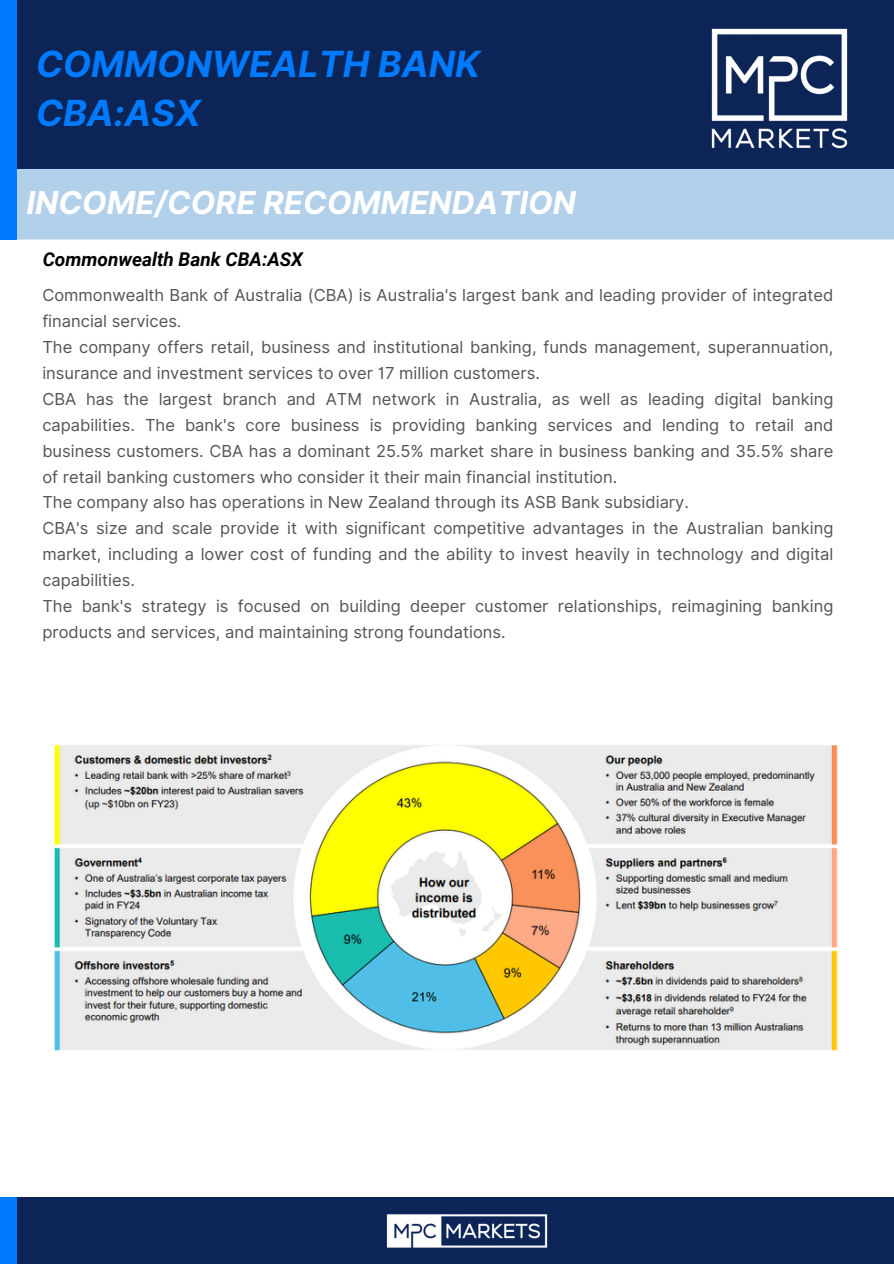
<style>
.page{position:relative;width:894px;height:1264px;background:#fff}
.page>*{position:absolute;margin:0;border:0;box-sizing:border-box;transform-origin:0 0}
.t1{font:italic 700 36px/49.5px "Inter";color:#007bff}
.t2{font:italic 700 31.5px "Inter";color:#fff}
.t3{font:italic 700 19.05px "Roboto";color:#000}
.t4{font:16.5px/25.8px "Inter";color:#545454}
</style>
<div class="page">
<div style="left:0;top:1197px;width:893px;height:66px;background:#0d2457"></div>
<div style="left:0;top:1197px;width:17px;height:66px;background:#007bff"></div>
<img style="left:386px;top:1214px;width:162px;height:34px">
<div style="left:0;top:0;width:893px;height:168px;background:#0d2457"></div>
<div style="left:17px;top:168px;width:876px;height:71px;background:#b3d0ea"></div>
<div style="left:0;top:0;width:17px;height:239px;background:#007bff"></div>
<img style="left:711px;top:28px;width:137px;height:121px">
<img style="left:54px;top:745px;width:784px;height:306px">
<p class="t1" style="left:36px;top:39px;width:445px">COMMONWEALTH BANK<br>CBA:ASX</p>
<p class="t2" style="left:26px;top:184px;width:551px">INCOME/CORE RECOMMENDATION</p>
<p class="t3" style="left:43px;top:248px;width:262px">Commonwealth Bank CBA:ASX</p>
<h3 class="t4" style="left:42px;top:282px;width:792px">Commonwealth Bank of Australia (CBA) is Australia's largest bank and leading provider of integrated financial services.</h3>
<p class="t4" style="left:42px;top:334px;width:792px">The company offers retail, business and institutional banking, funds management, superannuation, insurance and investment services to over 17 million customers.</p>
<p class="t4" style="left:42px;top:386px;width:792px;text-align:justify">CBA has the largest branch and ATM network in Australia, as well as leading digital banking capabilities. The bank's core business is providing banking services and lending to retail and business customers. CBA has a dominant 25.5% market share in business banking and 35.5% share of retail banking customers who consider it their main financial institution.</p>
<p class="t4" style="left:42px;top:489px;width:648px">The company also has operations in New Zealand through its ASB Bank subsidiary.</p>
<p class="t4" style="left:42px;top:515px;width:792px;text-align:justify">CBA's size and scale provide it with significant competitive advantages in the Australian banking market, including a lower cost of funding and the ability to invest heavily in technology and digital capabilities.</p>
<p class="t4" style="left:42px;top:593px;width:792px">The bank's strategy is focused on building deeper customer relationships, reimagining banking products and services, and maintaining strong foundations.</p>
</div>
